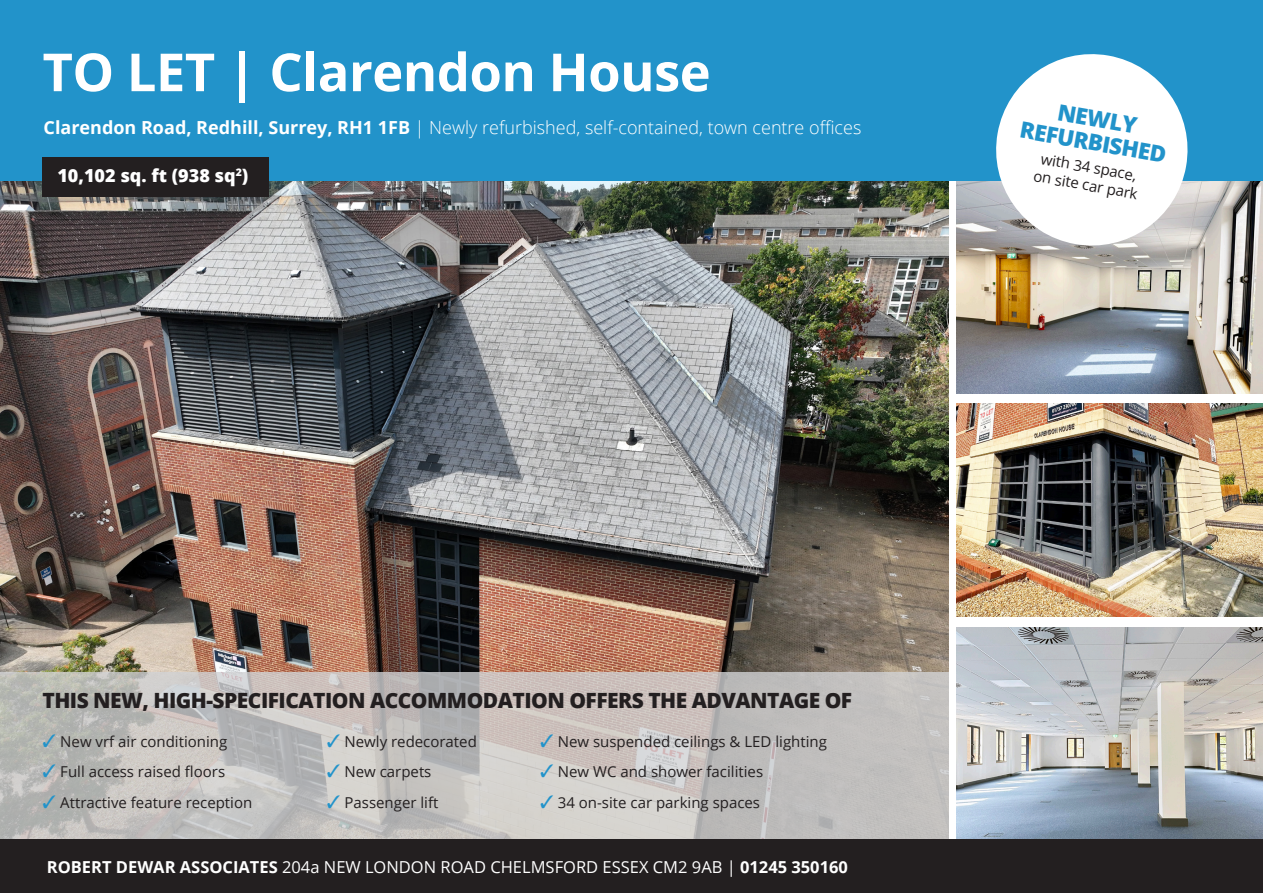
<style>
.page{position:relative;width:1263px;height:893px;background:#fff}
.page>*{position:absolute;margin:0;border:0;box-sizing:border-box;transform-origin:0 0}
.t1{font:700 52.5px "Open Sans";letter-spacing:-.01em;color:#fff}
.t2{font:800 22.5px "Open Sans";color:#2293ca}
.t3{font:800 21px "Open Sans";letter-spacing:-.025em;color:#231f20}
.t4{font:300 18px "Open Sans";color:#fff}
.t5{font:800 18px "Open Sans";color:#fff}
.t6{font:16.5px "Open Sans";color:#fff}
.t7{font:15px "Open Sans";color:#231f20}
.t8{font:800 10.5px "Open Sans";color:#fff}
.s1{font-weight:700}
.s2{font-size:18px}
.s3{color:#2293ca}
</style>
<div class="page">
<img style="left:957px;top:181px;width:306px;height:212px">
<img style="left:0;top:181px;width:948px;height:491px">
<div style="left:0;top:0;width:1263px;height:181px;background:#2293ca"></div>
<svg style="left:0;top:672px;width:948px;height:168px"></svg>
<img style="left:957px;top:627px;width:306px;height:213px">
<img style="left:957px;top:404px;width:306px;height:212px">
<div style="left:0;top:840px;width:1263px;height:53px;background:#231f20"></div>
<svg style="left:988px;top:54px;width:207px;height:199px"></svg>
<div style="left:43px;top:157px;width:226px;height:40px;background:#231f20"></div>
<p class="t1" style="left:43px;top:35px;width:670px">TO LET | Clarendon House</p>
<p class="t4" style="left:44px;top:115px;width:819px"><span class="s1">Clarendon Road, Redhill, Surrey, RH1 1FB</span> | Newly refurbished, self-contained, town centre offices</p>
<p class="t2" style="left:1061px;top:95px;width:82px;rotate:10deg">NEWLY</p>
<p class="t2" style="left:1023px;top:112px;width:150px;rotate:10deg">REFURBISHED</p>
<p class="t7" style="left:1043px;top:148px;width:98px;rotate:10deg">with 34 space,</p>
<p class="t5" style="left:57px;top:162px;width:180px">10,102 sq. ft (938 sq</p>
<p class="t7" style="left:1035px;top:165px;width:107px;rotate:10deg">on site car park</p>
<p class="t8" style="left:236px;top:165px;width:14px">2<span class="s2">)</span></p>
<p class="t3" style="left:43px;top:685px;width:811px">THIS NEW, HIGH-SPECIFICATION ACCOMMODATION OFFERS THE ADVANTAGE OF</p>
<p class="t7" style="left:43px;top:732px;width:186px"><span class="s3">✓</span> New vrf air conditioning</p>
<p class="t7" style="left:43px;top:762px;width:184px"><span class="s3">✓</span> Full access raised floors</p>
<p class="t7" style="left:43px;top:792px;width:211px"><span class="s3">✓</span> Attractive feature reception</p>
<p class="t7" style="left:327px;top:732px;width:152px"><span class="s3">✓</span> Newly redecorated</p>
<p class="t7" style="left:327px;top:762px;width:106px"><span class="s3">✓</span> New carpets</p>
<p class="t7" style="left:327px;top:792px;width:113px"><span class="s3">✓</span> Passenger lift</p>
<p class="t7" style="left:540px;top:732px;width:288px"><span class="s3">✓</span> New suspended ceilings &amp; LED lighting</p>
<p class="t7" style="left:540px;top:762px;width:225px"><span class="s3">✓</span> New WC and shower facilities</p>
<p class="t7" style="left:540px;top:792px;width:222px"><span class="s3">✓</span> 34 on-site car parking spaces</p>
<p class="t6" style="left:47px;top:855px;width:803px"><span class="s1">ROBERT DEWAR ASSOCIATES</span> 204a NEW LONDON ROAD CHELMSFORD ESSEX CM2 9AB | <span class="s1">01245 350160</span></p>
</div>
